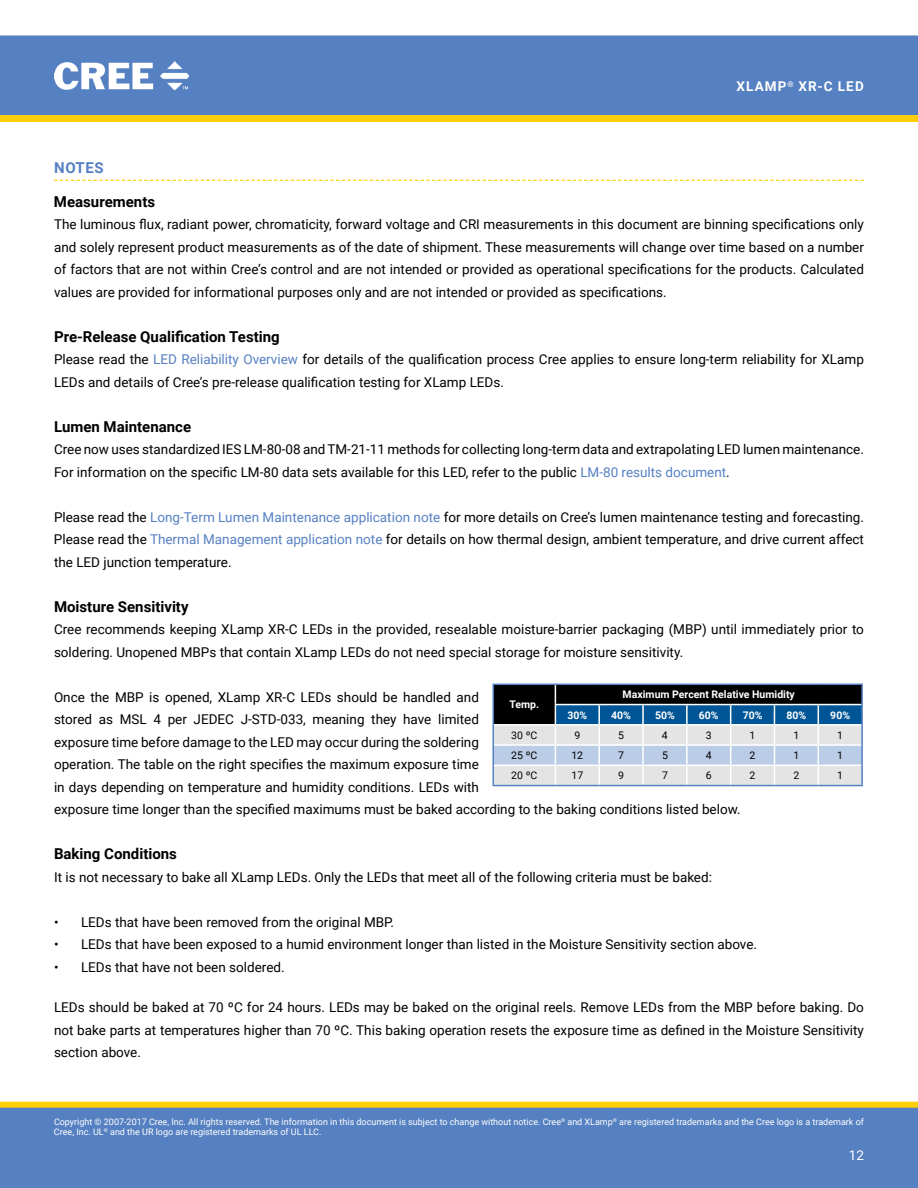
<style>
.page{position:relative;width:918px;height:1188px;background:#fff}
.page>*{position:absolute;margin:0;border:0;box-sizing:border-box;transform-origin:0 0}
.t1{font:700 15px "Roboto";color:#000}
.t2{font:700 15px "Roboto";color:#5580c3}
.t3{font:13.5px/22.5px "Roboto";color:#000}
.t4{font:700 13.5px "Roboto";letter-spacing:.085em;color:#fff}
.t5{font:13.5px "Roboto";color:#fff}
.t6{font:700 10.5px "Roboto";color:#fff}
.t7{font:10.5px "Roboto";color:#000}
.t8{font:9px/10.8px "Roboto";color:#fff}
.s1{color:#5580c3}
</style>
<div class="page">
<div style="left:0;top:35px;width:918px;height:80px;background:#5580c1"></div>
<img style="left:55px;top:62px;width:134px;height:28px">
<div style="left:1px;top:1102px;width:916px;height:6px;background:#ffce06"></div>
<div style="left:0;top:1102px;width:918px;height:6px;border:1px solid #ffce06"></div>
<div style="left:0;top:1108px;width:918px;height:80px;background:#5580c1"></div>
<svg style="left:0;top:115px;width:918px;height:7px;background:#fece08"></svg>
<svg style="left:54px;top:180px;width:810px;height:1px"></svg>
<svg style="left:494px;top:685px;width:367px;height:100px;background:#8696a6"></svg>
<hr style="left:492px;top:725px;width:2px;height:20px;background:#5580c3">
<hr style="left:492px;top:745px;width:2px;height:20px;background:#5580c3">
<hr style="left:492px;top:765px;width:2px;height:20px;background:#5580c3">
<hr style="left:492px;top:785px;width:63px;height:1px;background:#5580c3">
<hr style="left:555px;top:785px;width:44px;height:1px;background:#5580c3">
<hr style="left:599px;top:785px;width:44px;height:1px;background:#5580c3">
<hr style="left:643px;top:785px;width:44px;height:1px;background:#5580c3">
<hr style="left:687px;top:785px;width:44px;height:1px;background:#5580c3">
<hr style="left:731px;top:785px;width:43px;height:1px;background:#5580c3">
<hr style="left:492px;top:684px;width:63px;height:1px;background:#5580c3">
<hr style="left:492px;top:685px;width:2px;height:20px;background:#5580c3">
<hr style="left:555px;top:684px;width:44px;height:1px;background:#5580c3">
<hr style="left:599px;top:684px;width:44px;height:1px;background:#5580c3">
<hr style="left:643px;top:684px;width:44px;height:1px;background:#5580c3">
<hr style="left:687px;top:684px;width:44px;height:1px;background:#5580c3">
<hr style="left:731px;top:684px;width:43px;height:1px;background:#5580c3">
<hr style="left:774px;top:684px;width:44px;height:1px;background:#5580c3">
<hr style="left:818px;top:684px;width:45px;height:1px;background:#5580c3">
<hr style="left:492px;top:705px;width:2px;height:20px;background:#5580c3">
<hr style="left:861px;top:765px;width:2px;height:20px;background:#5580c3">
<hr style="left:774px;top:785px;width:44px;height:1px;background:#5580c3">
<hr style="left:818px;top:785px;width:45px;height:1px;background:#5580c3">
<hr style="left:494px;top:724px;width:61px;height:2px;background:#fff">
<hr style="left:555px;top:704px;width:44px;height:1px;background:#fff">
<hr style="left:599px;top:704px;width:44px;height:1px;background:#fff">
<hr style="left:643px;top:704px;width:44px;height:1px;background:#fff">
<hr style="left:774px;top:704px;width:44px;height:1px;background:#fff">
<hr style="left:818px;top:704px;width:43px;height:1px;background:#fff">
<hr style="left:555px;top:724px;width:44px;height:2px;background:#fff">
<hr style="left:599px;top:724px;width:44px;height:2px;background:#fff">
<hr style="left:643px;top:724px;width:44px;height:2px;background:#fff">
<hr style="left:774px;top:724px;width:44px;height:2px;background:#fff">
<hr style="left:818px;top:724px;width:43px;height:2px;background:#fff">
<hr style="left:861px;top:705px;width:2px;height:20px;background:#5580c3">
<hr style="left:687px;top:704px;width:44px;height:1px;background:#fff">
<hr style="left:731px;top:704px;width:43px;height:1px;background:#fff">
<hr style="left:687px;top:724px;width:44px;height:2px;background:#fff">
<hr style="left:731px;top:724px;width:43px;height:2px;background:#fff">
<hr style="left:861px;top:685px;width:2px;height:20px;background:#5580c3">
<hr style="left:861px;top:725px;width:2px;height:20px;background:#5580c3">
<hr style="left:861px;top:745px;width:2px;height:20px;background:#5580c3">
<p class="t4" style="left:737px;top:77px;width:129px">XLamp<sup>®</sup> XR-C LED</p>
<p class="t2" style="left:54px;top:157px;width:51px">Notes</p>
<p class="t1" style="left:54px;top:191px;width:103px">Measurements</p>
<p class="t3" style="left:54px;top:213px;width:812px;text-align:justify">The luminous flux, radiant power, chromaticity, forward voltage and CRI measurements in this document are binning specifications only and solely represent product measurements as of the date of shipment. These measurements will change over time based on a number of factors that are not within Cree’s control and are not intended or provided as operational specifications for the products. Calculated values are provided for informational purposes only and are not intended or provided as specifications.</p>
<p class="t1" style="left:54px;top:326px;width:227px">Pre‑Release Qualification Testing</p>
<p class="t3" style="left:54px;top:348px;width:811px">Please read the <span class="s1">LED Reliability Overview</span> for details of the qualification process Cree applies to ensure long-term reliability for XLamp<br>LEDs and details of Cree’s pre-release qualification testing for XLamp LEDs.</p>
<p class="t1" style="left:54px;top:416px;width:139px">Lumen Maintenance</p>
<p class="t3" style="left:54px;top:438px;width:811px">Cree now uses standardized IES LM-80-08 and TM-21-11 methods for collecting long-term data and extrapolating LED lumen maintenance.<br>For information on the specific LM-80 data sets available for this LED, refer to the public <span class="s1">LM-80 results document</span>.</p>
<p class="t3" style="left:54px;top:505px;width:812px;text-align:justify">Please read the <span class="s1">Long-Term Lumen Maintenance application note</span> for more details on Cree’s lumen maintenance testing and forecasting.<br>Please read the <span class="s1">Thermal Management application note</span> for details on how thermal design, ambient temperature, and drive current affect the LED junction temperature.</p>
<p class="t1" style="left:54px;top:596px;width:136px">Moisture Sensitivity</p>
<p class="t3" style="left:54px;top:618px;width:811px">Cree recommends keeping XLamp XR-C LEDs in the provided, resealable moisture-barrier packaging (MBP) until immediately prior to soldering. Unopened MBPs that contain XLamp LEDs do not need special storage for moisture sensitivity.</p>
<p class="t3" style="left:54px;top:685px;width:688px">Once the MBP is opened, XLamp XR-C LEDs should be handled and<br>stored as MSL 4 per JEDEC J-STD-033, meaning they have limited<br>exposure time before damage to the LED may occur during the soldering<br>operation. The table on the right specifies the maximum exposure time<br>in days depending on temperature and humidity conditions. LEDs with<br>exposure time longer than the specified maximums must be baked according to the baking conditions listed below.</p>
<p class="t1" style="left:54px;top:843px;width:125px">Baking Conditions</p>
<p class="t3" style="left:54px;top:865px;width:659px">It is not necessary to bake all XLamp LEDs. Only the LEDs that meet all of the following criteria must be baked:</p>
<p class="t3" style="left:54px;top:910px;width:342px">• LEDs that have been removed from the original MBP.</p>
<p class="t3" style="left:54px;top:933px;width:705px">• LEDs that have been exposed to a humid environment longer than listed in the Moisture Sensitivity section above.</p>
<p class="t3" style="left:54px;top:955px;width:232px">• LEDs that have not been soldered.</p>
<p class="t3" style="left:54px;top:996px;width:812px;text-align:justify">LEDs should be baked at 70 ºC for 24 hours. LEDs may be baked on the original reels. Remove LEDs from the MBP before baking. Do not bake parts at temperatures higher than 70 ºC. This baking operation resets the exposure time as defined in the Moisture Sensitivity section above.</p>
<p class="t6" style="left:623px;top:687px;width:174px">Maximum Percent Relative Humidity</p>
<p class="t6" style="left:509px;top:697px;width:31px">Temp.</p>
<p class="t6" style="left:567px;top:708px;width:21px">30%</p>
<p class="t6" style="left:611px;top:708px;width:21px">40%</p>
<p class="t6" style="left:655px;top:708px;width:21px">50%</p>
<p class="t6" style="left:699px;top:708px;width:21px">60%</p>
<p class="t6" style="left:743px;top:708px;width:21px">70%</p>
<p class="t6" style="left:786px;top:708px;width:21px">80%</p>
<p class="t6" style="left:830px;top:708px;width:21px">90%</p>
<p class="t7" style="left:511px;top:728px;width:28px">30 ºC</p>
<p class="t7" style="left:574px;top:728px;width:7px">9</p>
<p class="t7" style="left:618px;top:728px;width:7px">5</p>
<p class="t7" style="left:662px;top:728px;width:7px">4</p>
<p class="t7" style="left:706px;top:728px;width:7px">3</p>
<p class="t7" style="left:750px;top:728px;width:7px">1</p>
<p class="t7" style="left:793px;top:728px;width:7px">1</p>
<p class="t7" style="left:837px;top:728px;width:7px">1</p>
<p class="t7" style="left:511px;top:748px;width:28px">25 ºC</p>
<p class="t7" style="left:571px;top:748px;width:13px">12</p>
<p class="t7" style="left:618px;top:748px;width:7px">7</p>
<p class="t7" style="left:662px;top:748px;width:7px">5</p>
<p class="t7" style="left:706px;top:748px;width:7px">4</p>
<p class="t7" style="left:750px;top:748px;width:7px">2</p>
<p class="t7" style="left:793px;top:748px;width:7px">1</p>
<p class="t7" style="left:837px;top:748px;width:7px">1</p>
<p class="t7" style="left:511px;top:768px;width:28px">20 ºC</p>
<p class="t7" style="left:571px;top:768px;width:13px">17</p>
<p class="t7" style="left:618px;top:768px;width:7px">9</p>
<p class="t7" style="left:662px;top:768px;width:7px">7</p>
<p class="t7" style="left:706px;top:768px;width:7px">6</p>
<p class="t7" style="left:750px;top:768px;width:7px">2</p>
<p class="t7" style="left:793px;top:768px;width:7px">2</p>
<p class="t7" style="left:837px;top:768px;width:7px">1</p>
<p class="t8" style="left:54px;top:1116px;width:811px">Copyright © 2007-2017 Cree, Inc. All rights reserved. The information in this document is subject to change without notice. Cree<sup>®</sup> and XLamp<sup>®</sup> are registered trademarks and the Cree logo is a trademark of<br>Cree, Inc. UL<sup>®</sup> and the UR logo are registered trademarks of UL LLC.</p>
<p class="t5" style="left:849px;top:1145px;width:17px">12</p>
</div>
